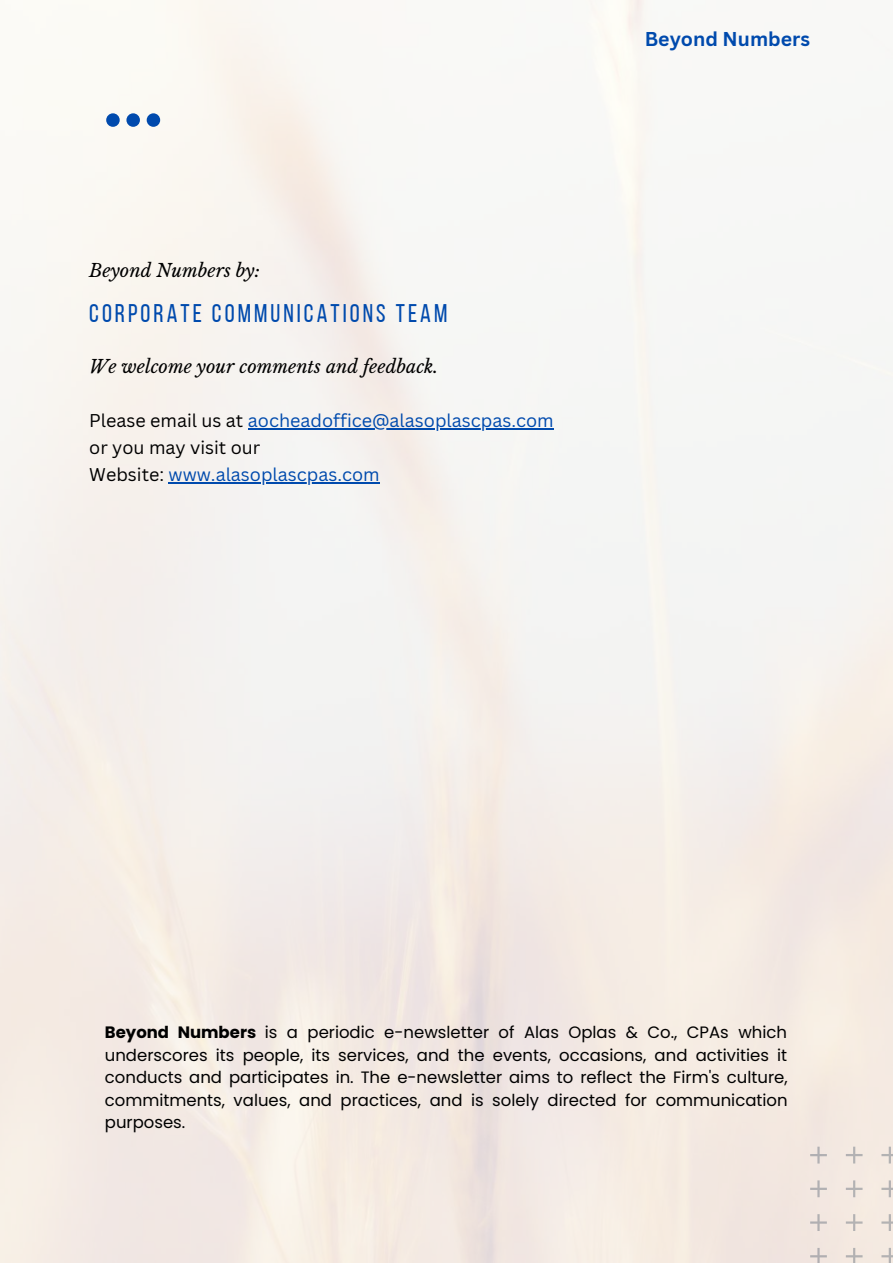
<style>
.page{position:relative;width:893px;height:1264px;background:#fff}
.page>*{position:absolute;margin:0;border:0;box-sizing:border-box;transform-origin:0 0}
.t1{font:25.5px "Bebas Neue";letter-spacing:.12em;color:#004aad}
.t2{font:700 19.5px "Canva Sans";color:#004aad}
.t3{font:18px/27px "Canva Sans";color:#004aad}
.t4{font:italic 18px "Libre Baskerville";color:#000}
.t5{font:16.5px/22.5px "Poppins";color:#000;text-align:justify}
.s1{color:#000}
.s2{font-weight:700}
</style>
<div class="page">
<img style="left:0;top:0;width:892px;height:1262px">
<svg style="left:106px;top:113px;width:54px;height:14px"></svg>
<hr style="left:248px;top:428px;width:306px;height:1px;background:#004aad">
<hr style="left:168px;top:482px;width:212px;height:1px;background:#004aad">
<svg style="left:810px;top:1146px;width:82px;height:116px"></svg>
<p class="t4" style="left:89px;top:259px;width:172px">Beyond Numbers by:</p>
<h1 class="t1" style="left:89px;top:303px;width:359px">CORPORATE COMMUNICATIONS TEAM</h1>
<p class="t4" style="left:89px;top:355px;width:350px">We welcome your comments and feedback.</p>
<p class="t3" style="left:89px;top:406px;width:466px"><span class="s1">Please email us at</span> aocheadoffice@alasoplascpas.com <span class="s1">or you may visit our<br>Website:</span> www.alasoplascpas.com</p>
<p class="t2" style="left:644px;top:26px;width:167px">Beyond Numbers</p>
<p class="t5" style="left:105px;top:1021px;width:684px"><span class="s2">Beyond Numbers</span> is a periodic e-newsletter of Alas Oplas &amp; Co., CPAs which underscores its people, its services, and the events, occasions, and activities it conducts and participates in. The e-newsletter aims to reflect the Firm's culture, commitments, values, and practices, and is solely directed for communication purposes.</p>
</div>
